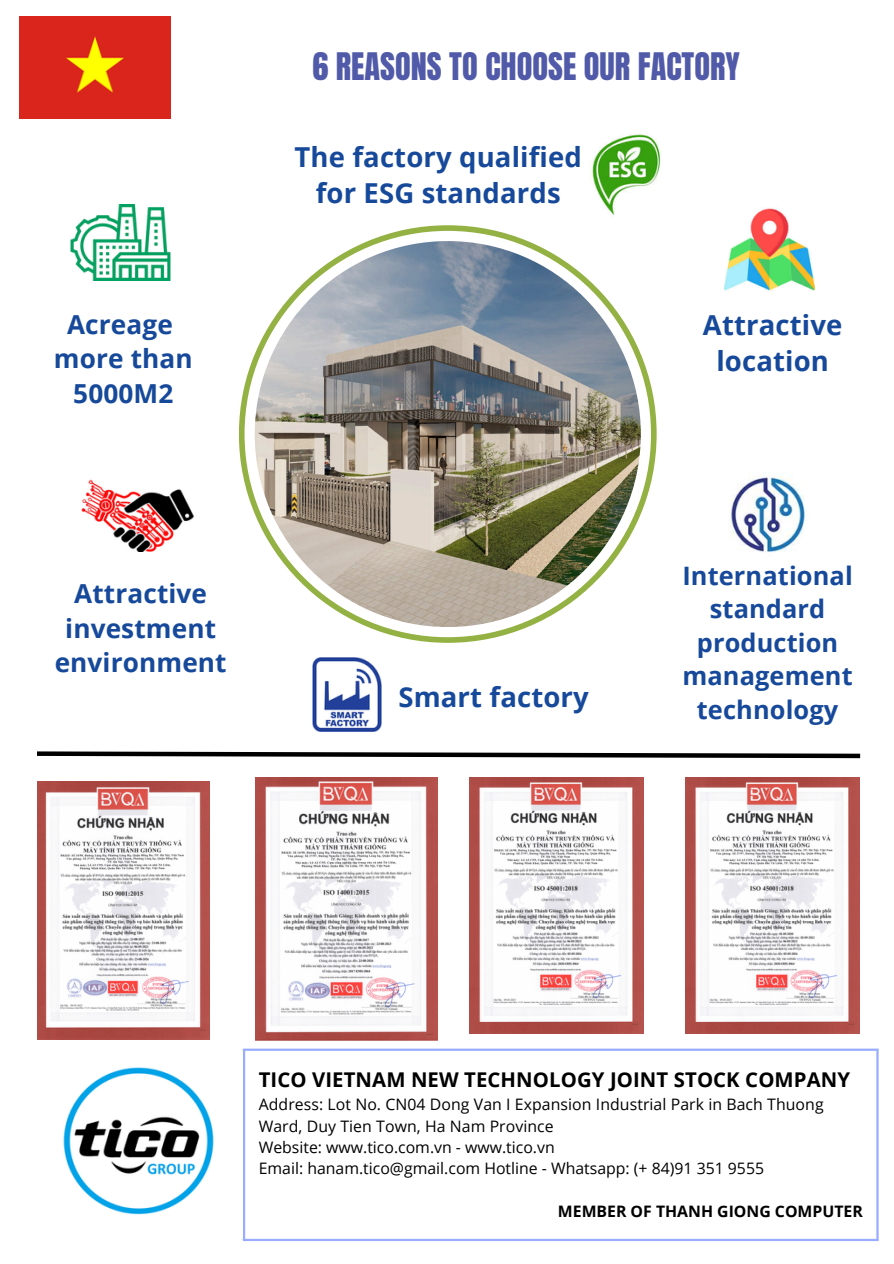
<style>
.page{position:relative;width:894px;height:1264px;background:#fff}
.page>*{position:absolute;margin:0;border:0;box-sizing:border-box;transform-origin:0 0}
.t1{font:32.25px "Anton";color:#505aa8}
.t2{font:700 27.45px/36.2px "Open Sans";letter-spacing:.005em;color:#17499b;text-align:center}
.t3{font:700 26.25px/34.5px "Open Sans";letter-spacing:.005em;color:#17499b;text-align:center}
.t4{font:700 25.35px/33.3px "Open Sans";letter-spacing:.005em;color:#17499b;text-align:center}
.t5{font:700 20.25px "Open Sans";letter-spacing:.005em;color:#000}
.t6{font:15.75px/21.3px "Open Sans";letter-spacing:.005em;color:#000}
.t7{font:700 15.75px "Open Sans";color:#000}
</style>
<div class="page">
<img style="left:37px;top:781px;width:172px;height:258px">
<img style="left:255px;top:777px;width:182px;height:263px">
<img style="left:469px;top:777px;width:174px;height:256px">
<img style="left:685px;top:777px;width:174px;height:256px">
<img style="left:63px;top:1067px;width:151px;height:148px">
<svg style="left:239px;top:225px;width:417px;height:418px;background:#9cb752"></svg>
<div style="left:244px;top:231px;width:406px;height:406px;background:#fff;border-radius:50%"></div>
<img style="left:255px;top:241px;width:385px;height:386px;border-radius:50%">
<svg style="left:37px;top:751px;width:824px;height:8px"></svg>
<img style="left:592px;top:134px;width:69px;height:82px">
<img style="left:730px;top:474px;width:75px;height:78px">
<img style="left:81px;top:479px;width:114px;height:72px">
<img style="left:312px;top:657px;width:70px;height:74px">
<img style="left:724px;top:208px;width:90px;height:83px">
<img style="left:71px;top:204px;width:100px;height:77px">
<img style="left:19px;top:17px;width:151px;height:101px">
<hr style="left:243px;top:1050px;width:2px;height:188px;background:#99acff">
<hr style="left:876px;top:1050px;width:2px;height:188px;background:#99acff">
<hr style="left:243px;top:1048px;width:635px;height:2px;background:#99acff">
<hr style="left:243px;top:1238px;width:635px;height:2px;background:#99acff">
<p class="t3" style="left:67px;top:306px;width:107px">Acreage</p>
<p class="t3" style="left:54px;top:341px;width:140px">more than<br>5000M2</p>
<p class="t3" style="left:74px;top:575px;width:134px">Attractive</p>
<p class="t3" style="left:65px;top:610px;width:152px">investment</p>
<p class="t3" style="left:55px;top:645px;width:173px">environment</p>
<p class="t1" style="left:312px;top:43px;width:429px">6 REASONS TO CHOOSE OUR FACTORY</p>
<p class="t2" style="left:294px;top:138px;width:289px">The factory qualified for ESG standards</p>
<p class="t2" style="left:398px;top:678px;width:192px">Smart factory</p>
<p class="t2" style="left:702px;top:306px;width:141px">Attractive location</p>
<p class="t4" style="left:682px;top:558px;width:172px">International standard production management technology</p>
<p class="t5" style="left:258px;top:1064px;width:592px">TICO VIETNAM NEW TECHNOLOGY JOINT STOCK COMPANY</p>
<p class="t6" style="left:258px;top:1093px;width:566px">Address: Lot No. CN04 Dong Van I Expansion Industrial Park in Bach Thuong Ward, Duy Tien Town, Ha Nam Province<br>Website: www.tico.com.vn - www.tico.vn<br>Email: hanam.tico@gmail.com Hotline - Whatsapp: (+ 84)91 351 9555</p>
<p class="t7" style="left:557px;top:1200px;width:306px">MEMBER OF THANH GIONG COMPUTER</p>
</div>
